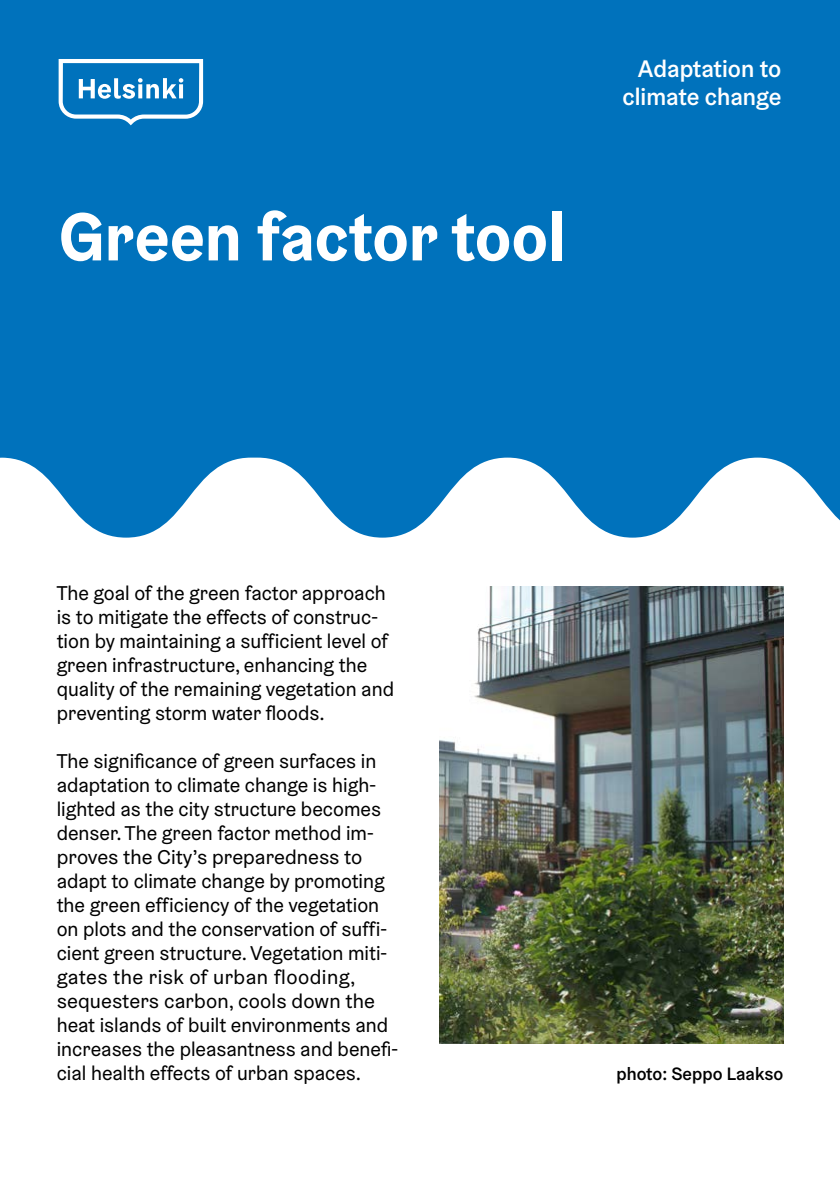
<style>
.page{position:relative;width:840px;height:1191px;background:#fff}
.page>*{position:absolute;margin:0;border:0;box-sizing:border-box;transform-origin:0 0}
.t1{font:700 68px "Helsinki Grotesk";color:#fff}
.t2{font:500 24px/28px "Helsinki Grotesk";color:#fff;text-align:right}
.t3{font:20px/24px "Helsinki Grotesk";color:#000}
.t4{font:500 18px "Helsinki Grotesk";color:#000}
</style>
<div class="page">
<svg style="left:0;top:0;width:839px;height:537px;background:#137dc1"></svg>
<svg style="left:59px;top:59px;width:144px;height:66px"></svg>
<img style="left:439px;top:587px;width:343px;height:456px">
<h1 class="t1" style="left:59px;top:193px;width:507px">Green factor tool</h1>
<p class="t2" style="left:622px;top:54px;width:160px">Adaptation to climate change</p>
<p class="t3" style="left:57px;top:581px;width:338px">The goal of the green factor approach is to mitigate the effects of construc&shy;tion by maintaining a sufficient level of green infrastructure, enhancing the quality of the remaining vegetation and preventing storm water floods.</p>
<p class="t3" style="left:57px;top:749px;width:343px">The significance of green surfaces in adaptation to climate change is high&shy;lighted as the city structure becomes denser. The green factor method im&shy;proves the City’s preparedness to adapt to climate change by promoting the green efficiency of the vegetation on plots and the conservation of suffi&shy;cient green structure. Vegetation miti&shy;gates the risk of urban flooding, sequesters carbon, cools down the heat islands of built environments and increases the pleasantness and benefi&shy;cial health effects of urban spaces.</p>
<p class="t4" style="left:616px;top:1062px;width:168px">photo: Seppo Laakso</p>
</div>
